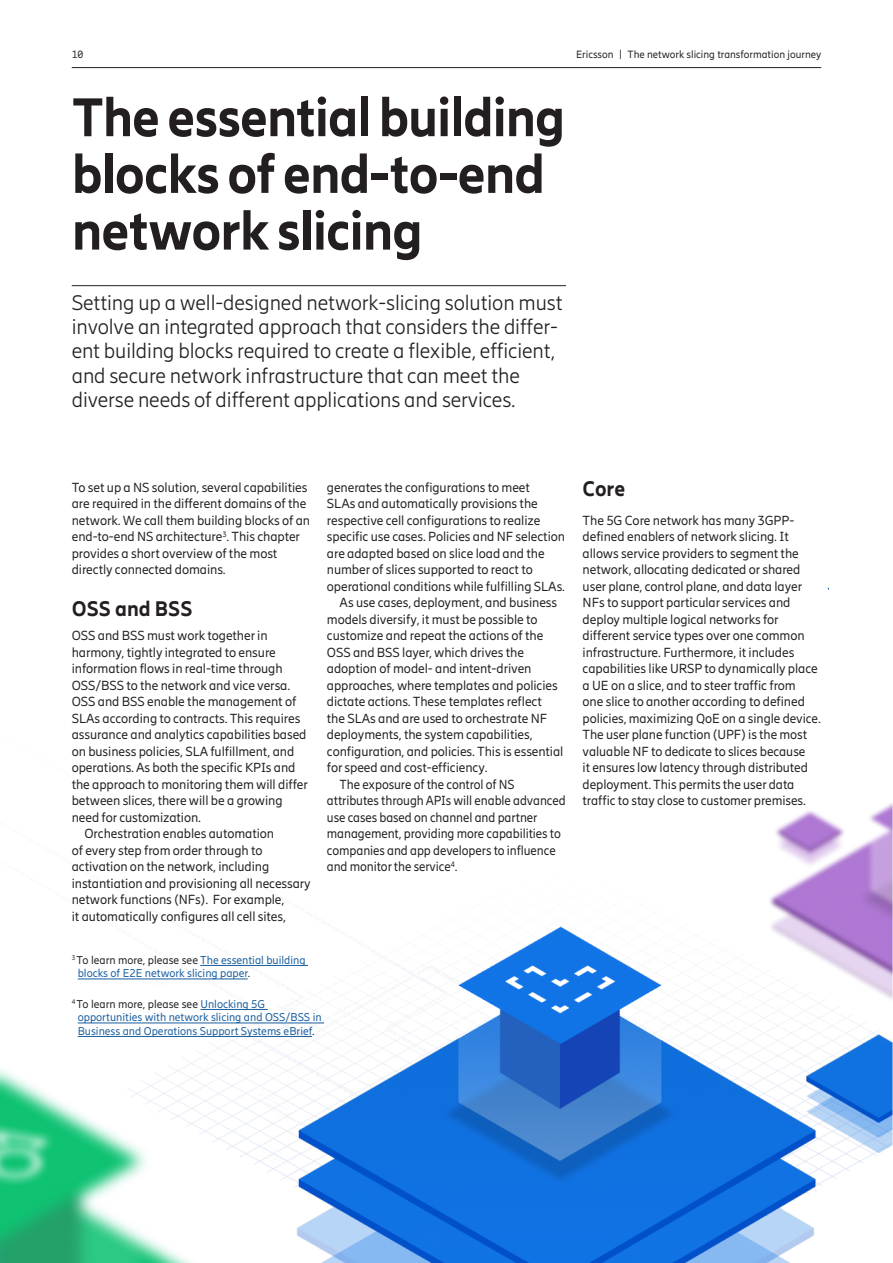
<style>
.page{position:relative;width:893px;height:1263px;background:#fff}
.page>*{position:absolute;margin:0;border:0;box-sizing:border-box;transform-origin:0 0}
.Headline_1_white{font:800 54px/56.7px "Ericsson Hilda";letter-spacing:-.02em;color:#231f20}
.Sub-headline_white{font:300 21px/24.2px "Ericsson Hilda";letter-spacing:-.005em;color:#231f20}
.t1{font:800 21px "Ericsson Hilda";color:#231f20}
.Body_copy_black{font:13.2px/16.5px "Ericsson Hilda";letter-spacing:-.005em;color:#231f20}
.Body_copy_black-2{font:13.2px/16.5px "Ericsson Hilda";letter-spacing:-.005em;color:#231f20;scale:.96 1}
.t2{font:11.25px/13.5px "Ericsson Hilda";color:#175d9e}
.t3{font:10.5px "Ericsson Hilda";color:#231f20}
.s1{color:#231f20}
</style>
<div class="page">
<hr style="left:72px;top:67px;width:749px;height:1px;background:#231f20">
<img style="left:0;top:285px;width:893px;height:978px">
<hr style="left:72px;top:285px;width:494px;height:1px;background:#231f20">
<hr style="left:201px;top:1009px;width:67px;height:1px;background:#175d9e">
<hr style="left:78px;top:1022px;width:246px;height:1px;background:#175d9e">
<hr style="left:78px;top:1036px;width:234px;height:1px;background:#175d9e">
<hr style="left:200px;top:965px;width:108px;height:1px;background:#175d9e">
<hr style="left:78px;top:978px;width:170px;height:1px;background:#175d9e">
<p class="t3" style="left:72px;top:49px;width:13px">10</p>
<p class="t3" style="left:576px;top:49px;width:247px">Ericsson | The network slicing transformation journey</p>
<p class="Headline_1_white" style="left:72px;top:89px;width:495px">The essential building blocks of end-to-end network slicing</p>
<p class="Sub-headline_white" style="left:72px;top:291px;width:492px">Setting up a well-designed network-slicing solution must involve an integrated approach that considers the differ&shy;ent building blocks required to create a flexible, efficient, and secure network infrastructure that can meet the diverse needs of different applications and services.</p>
<p class="Body_copy_black" style="left:72px;top:479px;width:240px">To set up a NS solution, several capabilities are required in the different domains of the network. We call them building blocks of an end-to-end NS architecture<sup>3</sup>. This chapter provides a short overview of the most directly connected domains.</p>
<p class="t1" style="left:72px;top:596px;width:122px">OSS and BSS</p>
<p class="Body_copy_black" style="left:72px;top:627px;width:238px">OSS and BSS must work together in harmony, tightly integrated to ensure information flows in real-time through OSS/BSS to the network and vice versa.<br>OSS and BSS enable the management of SLAs according to contracts. This requires assurance and analytics capabilities based on business policies, SLA fulfillment, and operations. As both the specific KPIs and the approach to monitoring them will differ between slices, there will be a growing need for customization.</p>
<p class="Body_copy_black" style="left:72px;top:825px;width:241px;text-indent:13px">Orchestration enables automation<br>of every step from order through to activation on the network, including instantiation and provisioning all necessary network functions (NFs). For example,<br>it automatically configures all cell sites,</p>
<p class="t2" style="left:78px;top:953px;width:229px;text-indent:-6px"><sup>3</sup> <span class="s1">To learn more, please see</span> The essential building blocks of E2E network slicing paper<span class="s1">.</span></p>
<p class="Body_copy_black" style="left:327px;top:479px;width:240px">generates the configurations to meet<br>SLAs and automatically provisions the respective cell configurations to realize specific use cases. Policies and NF selection are adapted based on slice load and the number of slices supported to react to operational conditions while fulfilling SLAs.</p>
<p class="Body_copy_black" style="left:327px;top:594px;width:238px;text-indent:13px">As use cases, deployment, and business models diversify, it must be possible to customize and repeat the actions of the OSS and BSS layer, which drives the adoption of model- and intent-driven approaches, where templates and policies dictate actions. These templates reflect<br>the SLAs and are used to orchestrate NF deployments, the system capabilities, configuration, and policies. This is essential for speed and cost-efficiency.</p>
<p class="Body_copy_black-2" style="left:327px;top:776px;width:250px;text-indent:13px">The exposure of the control of NS attributes through APIs will enable advanced use cases based on channel and partner management, providing more capabilities to companies and app developers to influence and monitor the service<sup>4</sup>.</p>
<p class="t2" style="left:78px;top:997px;width:245px;text-indent:-6px"><sup>4</sup> <span class="s1">To learn more, please see</span> Unlocking 5G opportunities with network slicing and OSS/BSS in<br>Business and Operations Support Systems eBrief<span class="s1">.</span></p>
<p class="t1" style="left:583px;top:476px;width:44px">Core</p>
<p class="Body_copy_black" style="left:583px;top:512px;width:240px">The 5G Core network has many 3GPP&shy;defined enablers of network slicing. It allows service providers to segment the network, allocating dedicated or shared user plane, control plane, and data layer NFs to support particular services and deploy multiple logical networks for different service types over one common infrastructure. Furthermore, it includes capabilities like URSP to dynamically place a UE on a slice, and to steer traffic from<br>one slice to another according to defined policies, maximizing QoE on a single device.<br>The user plane function (UPF) is the most valuable NF to dedicate to slices because<br>it ensures low latency through distributed deployment. This permits the user data traffic to stay close to customer premises.</p>
</div>
